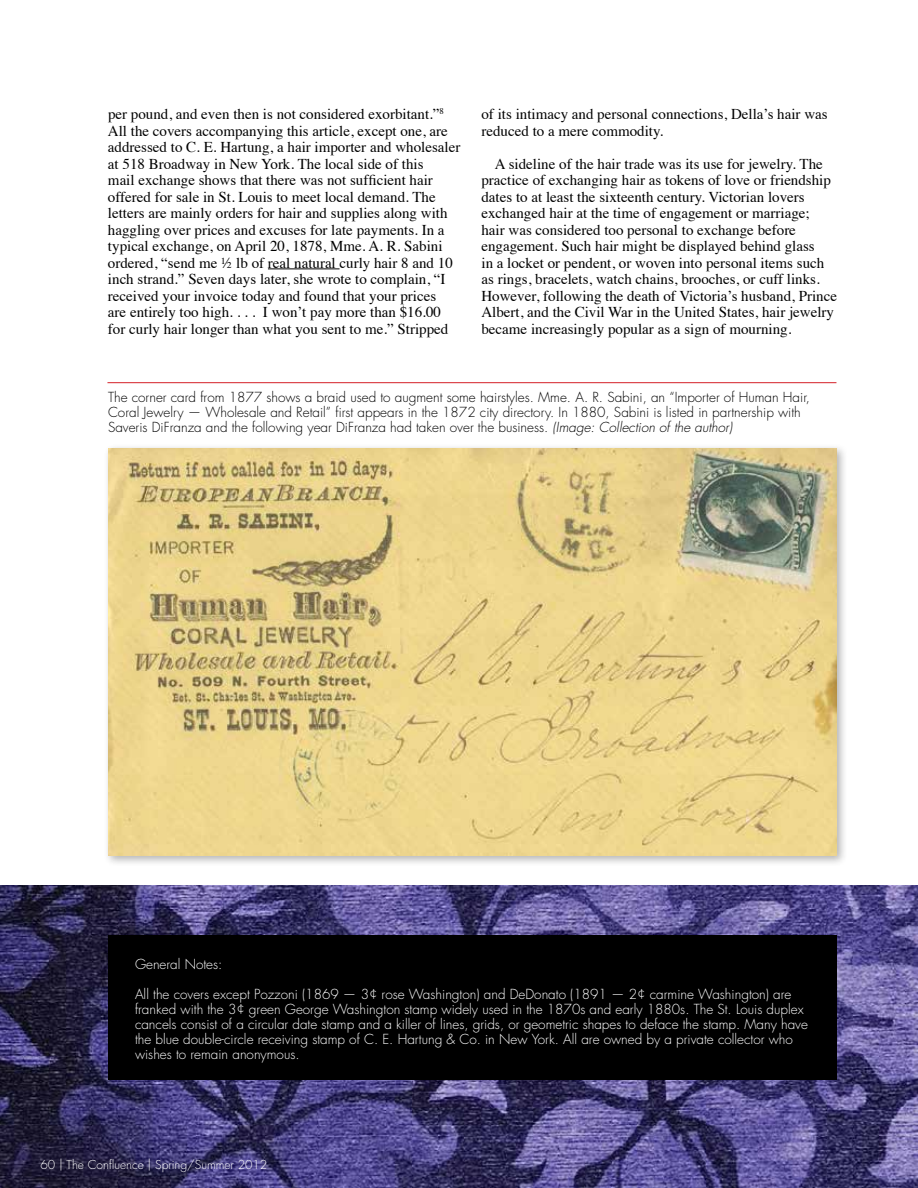
<style>
.page{position:relative;width:918px;height:1188px;background:#fff}
.page>*{position:absolute;margin:0;border:0;box-sizing:border-box;transform-origin:0 0}
.t1{font:15px/16.5px "Times";color:#000}
.t2{font:300 13.5px/15px "Futura Std";color:#fff}
.t3{font:300 13.5px/15px "Futura Std";color:#000}
.t4{font:300 12px "Futura Std";color:#fff}
.s1{font-style:italic}
</style>
<div class="page">
<img style="left:0;top:886px;width:918px;height:302px">
<div style="left:108px;top:935px;width:728px;height:145px;background:#000"></div>
<hr style="left:268px;top:269px;width:72px;height:1px;background:#000">
<div style="left:104px;top:443px;width:744px;height:424px;background:#000;opacity:.3"></div>
<img style="left:109px;top:448px;width:727px;height:407px">
<hr style="left:107px;top:382px;width:729px;height:1px;background:#d42027">
<p class="t1" style="left:108px;top:105px;width:354px">per pound, and even then is not considered exorbitant.”<sup>8<br></sup>All the covers accompanying this article, except one, are addressed to C. E. Hartung, a hair importer and wholesaler at 518 Broadway in New York. The local side of this<br>mail exchange shows that there was not sufficient hair offered for sale in St. Louis to meet local demand. The letters are mainly orders for hair and supplies along with haggling over prices and excuses for late payments. In a typical exchange, on April 20, 1878, Mme. A. R. Sabini ordered, “send me ½ lb of real natural curly hair 8 and 10 inch strand.” Seven days later, she wrote to complain, “I received your invoice today and found that your prices<br>are entirely too high. . . . I won’t pay more than $16.00 for curly hair longer than what you sent to me.” Stripped</p>
<p class="t1" style="left:481px;top:105px;width:348px">of its intimacy and personal connections, Della’s hair was reduced to a mere commodity.</p>
<p class="t1" style="left:481px;top:154px;width:357px;text-indent:14px">A sideline of the hair trade was its use for jewelry. The practice of exchanging hair as tokens of love or friendship dates to at least the sixteenth century. Victorian lovers exchanged hair at the time of engagement or marriage;<br>hair was considered too personal to exchange before engagement. Such hair might be displayed behind glass<br>in a locket or pendent, or woven into personal items such as rings, bracelets, watch chains, brooches, or cuff links.<br>However, following the death of Victoria’s husband, Prince Albert, and the Civil War in the United States, hair jewelry became increasingly popular as a sign of mourning.</p>
<p class="t3" style="left:108px;top:390px;width:703px">The corner card from 1877 shows a braid used to augment some hairstyles. Mme. A. R. Sabini, an “Importer of Human Hair,<br>Coral Jewelry — Wholesale and Retail” first appears in the 1872 city directory. In 1880, Sabini is listed in partnership with<br>Saveris DiFranza and the following year DiFranza had taken over the business. <span class="s1">(Image: Collection of the author)</span></p>
<p class="t2" style="left:135px;top:957px;width:89px">General Notes:</p>
<p class="t2" style="left:135px;top:987px;width:675px">All the covers except Pozzoni (1869 — 3¢ rose Washington) and DeDonato (1891 — 2¢ carmine Washington) are franked with the 3¢ green George Washington stamp widely used in the 1870s and early 1880s. The St. Louis duplex cancels consist of a circular date stamp and a killer of lines, grids, or geometric shapes to deface the stamp. Many have the blue double-circle receiving stamp of C. E. Hartung &amp; Co. in New York. All are owned by a private collector who wishes to remain anonymous.</p>
<p class="t4" style="left:40px;top:1157px;width:228px">60 | The Confluence | Spring/Summer 2012</p>
</div>
